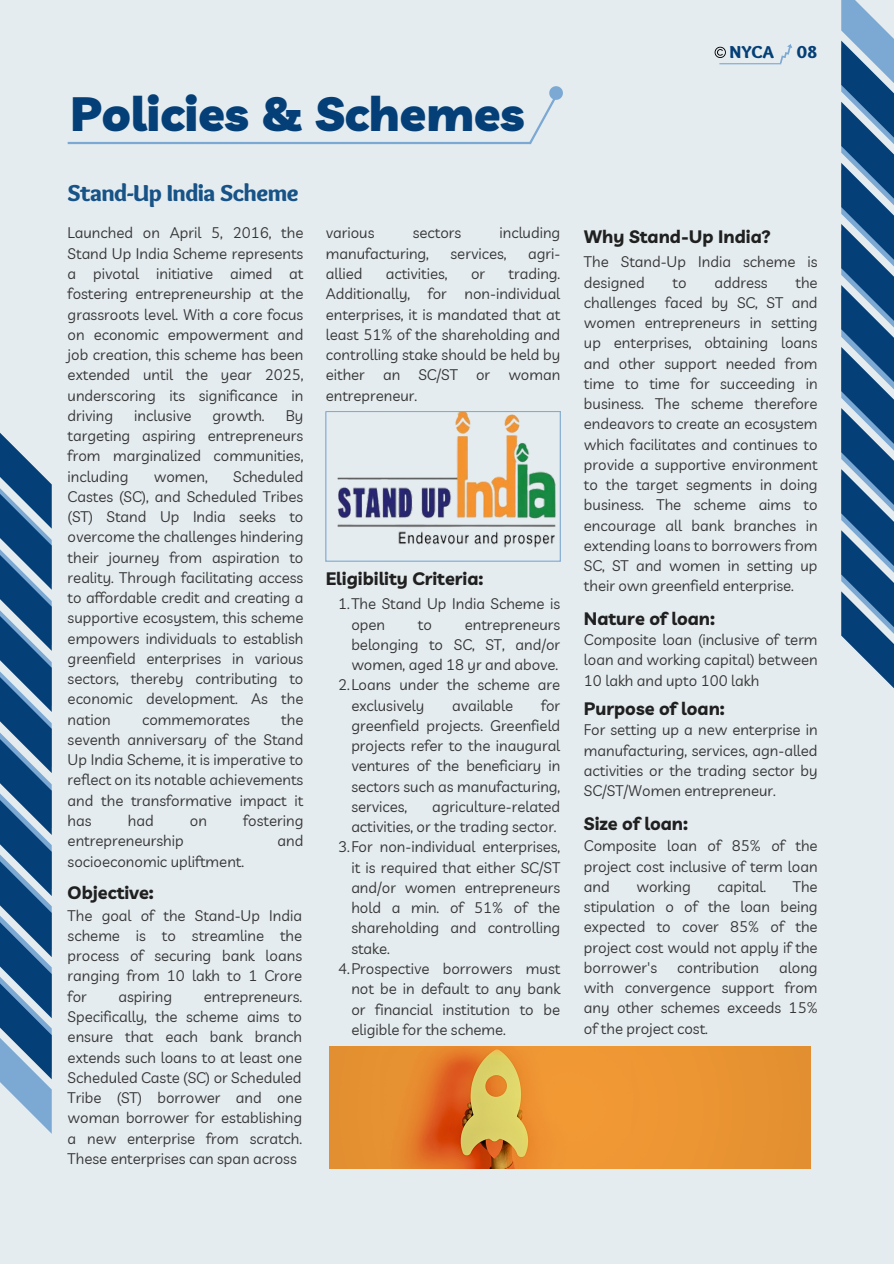
<style>
.page{position:relative;width:894px;height:1264px;background:#fff}
.page>*{position:absolute;margin:0;border:0;box-sizing:border-box;transform-origin:0 0}
.t1{font:900 48px "Livvic";color:#043f77}
.t2{font:900 24px "Sukar";letter-spacing:-.02em;color:#175387}
.t3{font:700 18px "Livvic";color:#202020}
.t4{font:900 18px "Sukar";color:#043f77}
.t5{font:15px/20.2px "Livvic";color:#353535;text-align:justify}
</style>
<div class="page">
<div style="left:0;top:0;width:893px;height:1263px;background:#e5ecef"></div>
<svg style="left:841px;top:0;width:52px;height:688px"></svg>
<svg style="left:0;top:433px;width:52px;height:700px"></svg>
<svg style="left:780px;top:44px;width:12px;height:20px"></svg>
<hr style="left:719px;top:63px;width:62px;height:1px;background:#7ba9d3">
<svg style="left:714px;top:47px;width:11px;height:11px"></svg>
<svg style="left:526px;top:86px;width:36px;height:59px"></svg>
<hr style="left:68px;top:142px;width:463px;height:2px;background:#7ba9d3">
<img style="left:337px;top:413px;width:219px;height:135px">
<div style="left:326px;top:411px;width:234px;height:150px;border:1px solid #83acd1"></div>
<img style="left:330px;top:1046px;width:480px;height:122px">
<h1 class="t1" style="left:70px;top:83px;width:455px">Policies &amp; Schemes</h1>
<h2 class="t2" style="left:68px;top:179px;width:232px">Stand-Up India Scheme</h2>
<p class="t5" style="left:68px;top:223px;width:237px">Launched on April 5, 2016, the Stand Up India Scheme represents a pivotal initiative aimed at fostering entrepreneurship at the grassroots level. With a core focus on economic empowerment and job creation, this scheme has been extended until the year 2025, underscoring its significance in driving</p>
<p class="t5" style="left:134px;top:405px;width:59px">inclusive</p>
<p class="t5" style="left:212px;top:405px;width:54px">growth.</p>
<p class="t5" style="left:68px;top:405px;width:237px;text-indent:218px">By targeting aspiring entrepreneurs from marginalized communities, including</p>
<p class="t5" style="left:68px;top:466px;width:237px;text-indent:165px">Scheduled Castes (SC), and Scheduled Tribes (ST) Stand Up India seeks to overcome the challenges hindering their journey from aspiration to reality. Through facilitating access to affordable credit and creating a supportive ecosystem, this scheme empowers individuals to establish greenfield enterprises in various sectors, thereby contributing to economic development. As the nation</p>
<p class="t5" style="left:154px;top:466px;width:55px">women,</p>
<p class="t5" style="left:68px;top:709px;width:237px;text-indent:213px">the seventh anniversary of the Stand Up India Scheme, it is imperative to reflect on its notable achievements and the transformative impact it has</p>
<p class="t5" style="left:142px;top:709px;width:109px">commemorates</p>
<p class="t5" style="left:128px;top:810px;width:27px">had</p>
<p class="t5" style="left:190px;top:810px;width:19px">on</p>
<p class="t5" style="left:243px;top:810px;width:62px">fostering</p>
<p class="t5" style="left:68px;top:830px;width:117px">entrepreneurship</p>
<p class="t5" style="left:277px;top:830px;width:27px">and</p>
<p class="t5" style="left:68px;top:850px;width:178px">socioeconomic upliftment.</p>
<p class="t3" style="left:68px;top:881px;width:88px">Objective:</p>
<p class="t5" style="left:68px;top:904px;width:236px">The goal of the Stand-Up India scheme is to streamline the process of securing bank loans ranging from 10 lakh to 1 Crore for</p>
<p class="t5" style="left:118px;top:985px;width:55px">aspiring</p>
<p class="t5" style="left:68px;top:985px;width:236px;text-indent:136px">entrepreneurs.<br>Specifically, the scheme aims to ensure that each bank branch extends such loans to at least one Scheduled Caste (SC) or Scheduled Tribe (ST) borrower and one woman borrower for establishing a new enterprise from scratch.<br>These enterprises can span across</p>
<p class="t5" style="left:326px;top:223px;width:50px">various</p>
<p class="t5" style="left:412px;top:223px;width:50px">sectors</p>
<p class="t5" style="left:499px;top:223px;width:62px">including</p>
<p class="t5" style="left:326px;top:243px;width:105px">manufacturing,</p>
<p class="t5" style="left:450px;top:243px;width:57px">services,</p>
<p class="t5" style="left:528px;top:243px;width:34px">agri-</p>
<p class="t5" style="left:326px;top:263px;width:38px">allied</p>
<p class="t5" style="left:385px;top:263px;width:63px">activities,</p>
<p class="t5" style="left:471px;top:263px;width:16px">or</p>
<p class="t5" style="left:326px;top:263px;width:236px;text-indent:183px">trading.<br>Additionally, for non-individual enterprises, it is mandated that at least 51% of the shareholding and controlling stake should be held by either an SC/ST or woman entrepreneur.</p>
<p class="t3" style="left:326px;top:567px;width:159px">Eligibility Criteria:</p>
<p class="t5" style="left:351px;top:593px;width:210px;text-indent:-13px">1.The Stand Up India Scheme is open</p>
<p class="t5" style="left:418px;top:613px;width:16px">to</p>
<p class="t5" style="left:464px;top:613px;width:97px">entrepreneurs</p>
<p class="t5" style="left:351px;top:634px;width:210px">belonging to SC, ST, and/or</p>
<p class="t5" style="left:351px;top:654px;width:208px">women, aged 18 yr and above.</p>
<p class="t5" style="left:338px;top:674px;width:223px">2.Loans under the scheme are</p>
<p class="t5" style="left:351px;top:694px;width:74px">exclusively</p>
<p class="t5" style="left:452px;top:694px;width:63px">available</p>
<p class="t5" style="left:351px;top:694px;width:210px;text-indent:190px">for greenfield projects. Greenfield projects refer to the inaugural ventures of the beneficiary in sectors such as manufacturing, services,</p>
<p class="t5" style="left:432px;top:796px;width:129px">agriculture-related</p>
<p class="t5" style="left:351px;top:816px;width:207px">activities, or the trading sector.</p>
<p class="t5" style="left:338px;top:836px;width:223px">3.For non-individual enterprises,</p>
<p class="t5" style="left:351px;top:856px;width:210px">it is required that either SC/ST</p>
<p class="t5" style="left:351px;top:877px;width:210px">and/or women entrepreneurs</p>
<p class="t5" style="left:351px;top:897px;width:210px">hold a min. of 51% of the</p>
<p class="t5" style="left:351px;top:917px;width:210px">shareholding and controlling</p>
<p class="t5" style="left:351px;top:937px;width:40px">stake.</p>
<p class="t5" style="left:338px;top:958px;width:223px">4.Prospective borrowers must</p>
<p class="t5" style="left:351px;top:978px;width:210px">not be in default to any bank</p>
<p class="t5" style="left:351px;top:998px;width:210px">or financial institution to be</p>
<p class="t5" style="left:351px;top:1018px;width:156px">eligible for the scheme.</p>
<p class="t4" style="left:729px;top:41px;width:46px">NYCA</p>
<p class="t4" style="left:796px;top:42px;width:22px">08</p>
<p class="t3" style="left:583px;top:224px;width:189px">Why Stand-Up India?</p>
<p class="t5" style="left:583px;top:251px;width:235px">The Stand-Up India scheme is designed</p>
<p class="t5" style="left:583px;top:272px;width:235px;text-indent:211px">the challenges faced by SC, ST and women entrepreneurs in setting up enterprises, obtaining loans and other support needed from time to time for succeeding in business. The scheme therefore endeavors to create an ecosystem which facilitates and continues to provide a supportive environment to the target segments in doing business. The scheme aims to encourage all bank branches in extending loans to borrowers from SC, ST and women in setting up their own greenfield enterprise.</p>
<p class="t5" style="left:672px;top:272px;width:16px">to</p>
<p class="t5" style="left:714px;top:272px;width:55px">address</p>
<p class="t3" style="left:583px;top:606px;width:133px">Nature of loan:</p>
<p class="t5" style="left:583px;top:629px;width:235px">Composite loan (inclusive of term loan and working capital) between 10 lakh and upto 100 lakh</p>
<p class="t3" style="left:583px;top:697px;width:142px">Purpose of loan:</p>
<p class="t5" style="left:583px;top:719px;width:235px">For setting up a new enterprise in manufacturing, services, agn-alled activities or the trading sector by SC/ST/Women entrepreneur.</p>
<p class="t3" style="left:583px;top:812px;width:106px">Size of loan:</p>
<p class="t5" style="left:583px;top:835px;width:235px">Composite loan of 85% of the project cost inclusive of term loan and</p>
<p class="t5" style="left:583px;top:876px;width:235px;text-indent:209px">The stipulation o of the loan being expected to cover 85% of the project cost would not apply if the borrower's</p>
<p class="t5" style="left:636px;top:876px;width:56px">working</p>
<p class="t5" style="left:717px;top:876px;width:50px">capital.</p>
<p class="t5" style="left:583px;top:957px;width:235px;text-indent:195px">along with convergence support from any other schemes exceeds 15% of the project cost.</p>
<p class="t5" style="left:677px;top:957px;width:83px">contribution</p>
</div>
